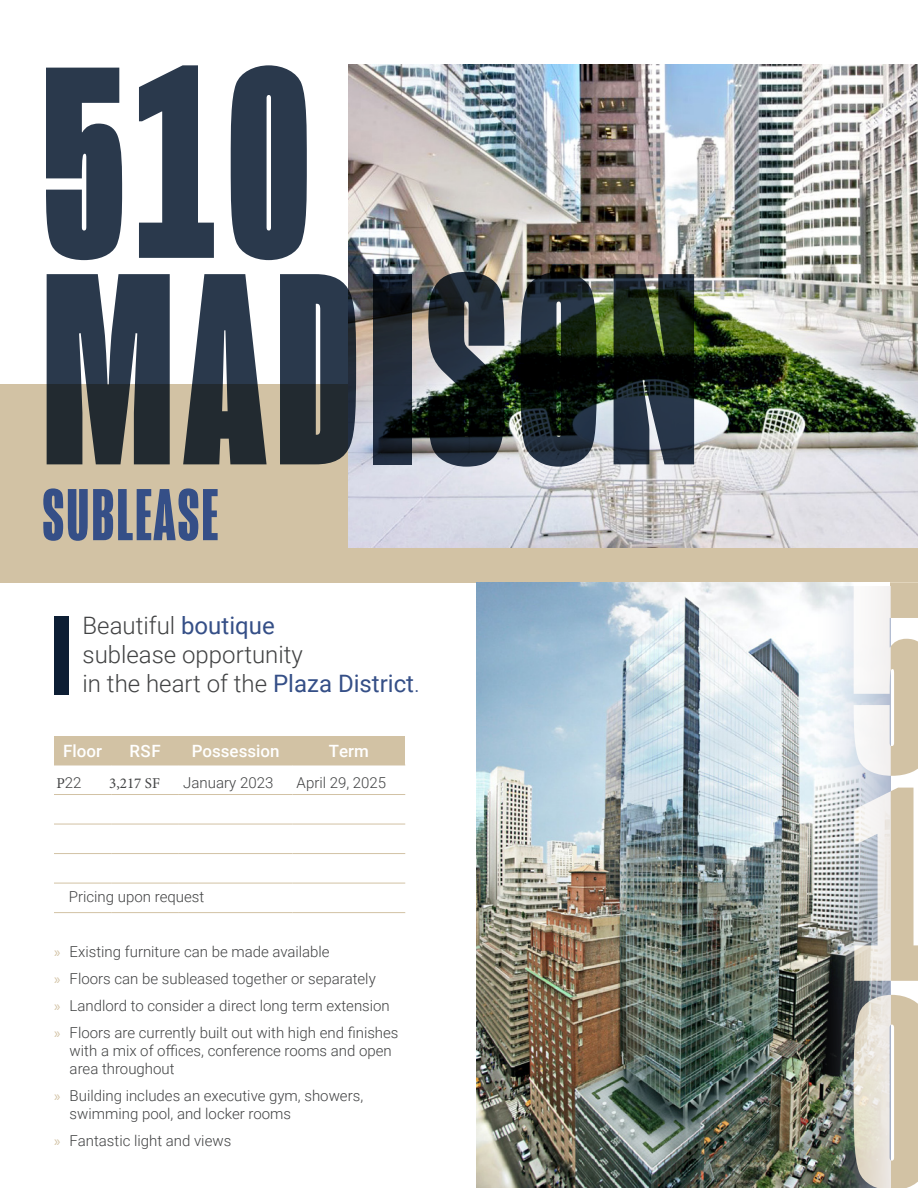
<style>
.page{position:relative;width:918px;height:1188px;background:#fff}
.page>*{position:absolute;margin:0;border:0;box-sizing:border-box;transform-origin:0 0}
.t1{font:900 280.8px/207.3px "Mongoose";color:#d2c2a4;text-align:justify}
.t2{font:900 279.9px/206.5px "Mongoose";letter-spacing:.03em;color:#0d1e34}
.t3{font:700 75.3px "Mongoose";letter-spacing:.02em;color:#354f87}
.t4{font:300 24px/28.8px "Roboto";color:#414243}
.t5{font:500 16.95px "Roboto";color:#fff}
.t6{font:300 15px/18px "Roboto";color:#414243}
.t7{font:15px "Minion Pro";color:#414243}
.s1{font-weight:400;color:#354f87}
.s2{color:#354f87}
.s3{font-family:"Minion Pro";font-weight:400}
.s4{font-family:"Myriad Pro";font-weight:400;color:#d2c2a4}
</style>
<div class="page">
<div style="left:0;top:384px;width:918px;height:199px;background:#d2c2a4"></div>
<img style="left:349px;top:65px;width:569px;height:482px">
<div style="left:54px;top:737px;width:351px;height:28px;background:#d2c2a4"></div>
<hr style="left:54px;top:765px;width:57px;height:1px;background:#d2c2a4">
<hr style="left:111px;top:765px;width:68px;height:1px;background:#d2c2a4">
<hr style="left:179px;top:765px;width:114px;height:1px;background:#d2c2a4">
<hr style="left:293px;top:765px;width:112px;height:1px;background:#d2c2a4">
<hr style="left:54px;top:794px;width:57px;height:1px;background:#d2c2a4">
<hr style="left:111px;top:794px;width:68px;height:1px;background:#d2c2a4">
<hr style="left:179px;top:794px;width:114px;height:1px;background:#d2c2a4">
<hr style="left:293px;top:794px;width:112px;height:1px;background:#d2c2a4">
<hr style="left:54px;top:824px;width:57px;height:1px;background:#d2c2a4">
<hr style="left:111px;top:824px;width:68px;height:1px;background:#d2c2a4">
<hr style="left:179px;top:824px;width:114px;height:1px;background:#d2c2a4">
<hr style="left:293px;top:824px;width:112px;height:1px;background:#d2c2a4">
<hr style="left:54px;top:853px;width:57px;height:1px;background:#d2c2a4">
<hr style="left:111px;top:853px;width:68px;height:1px;background:#d2c2a4">
<hr style="left:179px;top:853px;width:114px;height:1px;background:#d2c2a4">
<hr style="left:293px;top:853px;width:112px;height:1px;background:#d2c2a4">
<hr style="left:54px;top:883px;width:57px;height:1px;background:#d2c2a4">
<hr style="left:111px;top:883px;width:68px;height:1px;background:#d2c2a4">
<hr style="left:179px;top:883px;width:114px;height:1px;background:#d2c2a4">
<hr style="left:293px;top:883px;width:112px;height:1px;background:#d2c2a4">
<hr style="left:54px;top:912px;width:57px;height:1px;background:#d2c2a4">
<hr style="left:111px;top:912px;width:68px;height:1px;background:#d2c2a4">
<hr style="left:179px;top:912px;width:114px;height:1px;background:#d2c2a4">
<hr style="left:293px;top:912px;width:112px;height:1px;background:#d2c2a4">
<div style="left:54px;top:616px;width:15px;height:79px;background:#0d1e34"></div>
<img style="left:477px;top:583px;width:374px;height:605px">
<img style="left:755px;top:586px;width:136px;height:602px">
<h2 class="t2" style="left:42px;top:69px;width:658px">510<br>MADISON</h2>
<p class="t3" style="left:42px;top:472px;width:177px">SUBLEASE</p>
<p class="t4" style="left:83px;top:610px;width:339px">Beautiful <span class="s1">boutique<br></span>sublease opportunity<br>in the heart of the <span class="s1">Plaza District</span><span class="s2">.</span></p>
<p class="t5" style="left:63px;top:740px;width:40px">Floor</p>
<p class="t5" style="left:129px;top:740px;width:33px">RSF</p>
<p class="t5" style="left:192px;top:740px;width:89px">Possession</p>
<p class="t5" style="left:329px;top:740px;width:42px">Term</p>
<p class="t6" style="left:57px;top:773px;width:27px"><span class="s3">P</span>22</p>
<p class="t7" style="left:109px;top:773px;width:52px">3,217 SF</p>
<p class="t6" style="left:183px;top:773px;width:92px">January 2023</p>
<p class="t6" style="left:297px;top:773px;width:91px">April 29, 2025</p>
<p class="t6" style="left:69px;top:887px;width:137px">Pricing upon request</p>
<p class="t6" style="left:54px;top:942px;width:277px"><span class="s4">»</span> Existing furniture can be made available</p>
<p class="t6" style="left:54px;top:969px;width:323px"><span class="s4">»</span> Floors can be subleased together or separately</p>
<p class="t6" style="left:54px;top:996px;width:337px"><span class="s4">»</span> Landlord to consider a direct long term extension</p>
<p class="t6" style="left:70px;top:1023px;width:330px;text-indent:-16px"><span class="s4">»</span> Floors are currently built out with high end finishes with a mix of offices, conference rooms and open area throughout</p>
<p class="t6" style="left:70px;top:1086px;width:295px;text-indent:-16px"><span class="s4">»</span> Building includes an executive gym, showers, swimming pool, and locker rooms</p>
<p class="t6" style="left:54px;top:1131px;width:179px"><span class="s4">»</span> Fantastic light and views</p>
<h1 class="t1" style="left:850px;top:584px;width:86px">5<br>1<br>0</h1>
</div>
